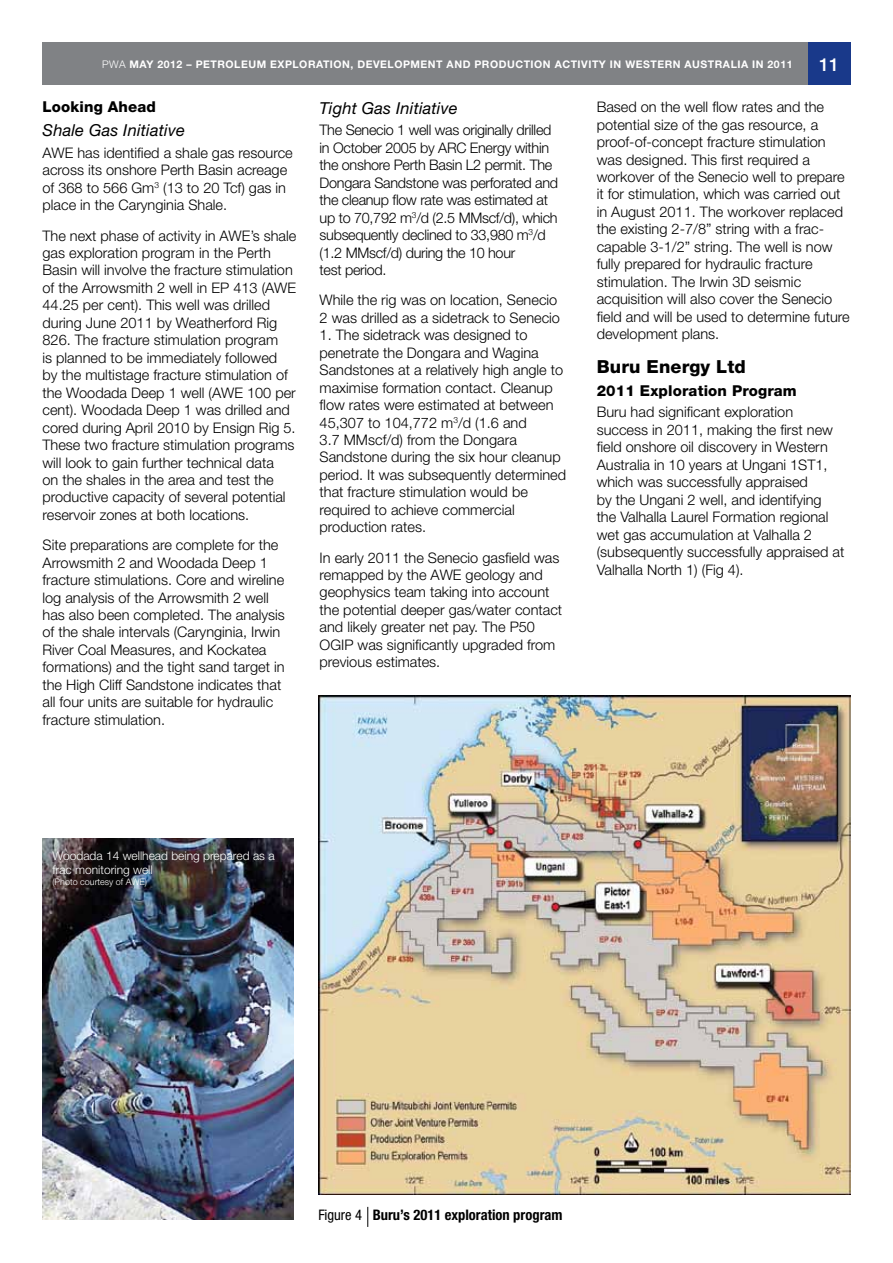
<style>
.page{position:relative;width:893px;height:1263px;background:#fff}
.page>*{position:absolute;margin:0;border:0;box-sizing:border-box;transform-origin:0 0}
.t1{font:800 18px "Helvetica Neue";letter-spacing:.01em;color:#000}
.t2{font:500 18px "Helvetica Neue";color:#fff}
.t3{font:italic 16.5px "Helvetica Neue";letter-spacing:.01em;color:#000}
.t4{font:800 15px "Helvetica Neue";letter-spacing:.01em;color:#000}
.t5{font:300 14.55px/17.4px "Helvetica Neue";color:#000}
.t6{font:300 14.55px/17.4px "Helvetica Neue";letter-spacing:-.02em;color:#000}
.t7{font:700 condensed 14.55px "Helvetica Neue";color:#000}
.t8{font:300 12px/14.4px "Helvetica Neue";color:#fff}
.t9{font:700 10.5px "Helvetica Neue";letter-spacing:.05em;color:#fff}
.t10{font:300 9px "Helvetica Neue";color:#fff}
.s1{font-weight:300}
.s2{font-weight:400}
</style>
<div class="page">
<div style="left:43px;top:43px;width:807px;height:42px;background:#808285"></div>
<div style="left:808px;top:43px;width:42px;height:42px;background:#19398a"></div>
<img style="left:43px;top:838px;width:250px;height:381px">
<img style="left:318px;top:696px;width:532px;height:499px">
<svg style="left:367px;top:1207px;width:1px;height:20px"></svg>
<p class="t9" style="left:102px;top:58px;width:692px"><span class="s1">PWA</span> MAY 2012 – PETROLEUM EXPLORATION, DEVELOPMENT AND PRODUCTION ACTIVITY IN WESTERN AUSTRALIA IN 2011</p>
<p class="t2" style="left:819px;top:54px;width:22px">11</p>
<p class="t4" style="left:43px;top:98px;width:115px">Looking Ahead</p>
<p class="t3" style="left:43px;top:120px;width:144px">Shale Gas Initiative</p>
<p class="t5" style="left:43px;top:144px;width:252px">AWE has identified a shale gas resource across its onshore Perth Basin acreage of 368 to 566 Gm<sup>3</sup> (13 to 20 Tcf) gas in place in the Carynginia Shale.</p>
<p class="t5" style="left:43px;top:226px;width:255px">The next phase of activity in AWE’s shale gas exploration program in the Perth Basin will involve the fracture stimulation of the Arrowsmith 2 well in EP 413 (AWE 44.25 per cent). This well was drilled during June 2011 by Weatherford Rig 826. The fracture stimulation program<br>is planned to be immediately followed<br>by the multistage fracture stimulation of the Woodada Deep 1 well (AWE 100 per cent). Woodada Deep 1 was drilled and cored during April 2010 by Ensign Rig 5.<br>These two fracture stimulation programs will look to gain further technical data<br>on the shales in the area and test the productive capacity of several potential reservoir zones at both locations.</p>
<p class="t5" style="left:43px;top:536px;width:244px">Site preparations are complete for the Arrowsmith 2 and Woodada Deep 1 fracture stimulations. Core and wireline log analysis of the Arrowsmith 2 well has also been completed. The analysis of the shale intervals (Carynginia, Irwin River Coal Measures, and Kockatea formations) and the tight sand target in the High Cliff Sandstone indicates that all four units are suitable for hydraulic fracture stimulation.</p>
<p class="t3" style="left:320px;top:98px;width:140px">Tight Gas Initiative</p>
<p class="t6" style="left:320px;top:121px;width:240px">The Senecio 1 well was originally drilled in October 2005 by ARC Energy within the onshore Perth Basin L2 permit. The Dongara Sandstone was perforated and the cleanup flow rate was estimated at up to 70,792 m<sup>3</sup>/d (2.5 MMscf/d), which subsequently declined to 33,980 m<sup>3</sup>/d (1.2 MMscf/d) during the 10 hour<br>test period.</p>
<p class="t5" style="left:320px;top:291px;width:242px">While the rig was on location, Senecio<br>2 was drilled as a sidetrack to Senecio</p>
<p class="t5" style="left:320px;top:326px;width:248px">1. The sidetrack was designed to penetrate the Dongara and Wagina Sandstones at a relatively high angle to maximise formation contact. Cleanup flow rates were estimated at between 45,307 to 104,772 m<sup>3</sup>/d (1.6 and<br>3.7 MMscf/d) from the Dongara Sandstone during the six hour cleanup period. It was subsequently determined that fracture stimulation would be required to achieve commercial production rates.</p>
<p class="t5" style="left:320px;top:548px;width:244px">In early 2011 the Senecio gasfield was remapped by the AWE geology and geophysics team taking into account the potential deeper gas/water contact and likely greater net pay. The P50<br>OGIP was significantly upgraded from previous estimates.</p>
<p class="t5" style="left:597px;top:98px;width:255px">Based on the well flow rates and the potential size of the gas resource, a proof-of-concept fracture stimulation was designed. This first required a workover of the Senecio well to prepare it for stimulation, which was carried out in August 2011. The workover replaced the existing 2-7/8” string with a frac&shy;capable 3-1/2” string. The well is now fully prepared for hydraulic fracture stimulation. The Irwin 3D seismic acquisition will also cover the Senecio field and will be used to determine future development plans.</p>
<p class="t1" style="left:597px;top:356px;width:151px">Buru Energy Ltd</p>
<p class="t4" style="left:597px;top:381px;width:202px">2011 Exploration Program</p>
<p class="t5" style="left:597px;top:403px;width:249px">Buru had significant exploration success in 2011, making the first new field onshore oil discovery in Western Australia in 10 years at Ungani 1ST1, which was successfully appraised<br>by the Ungani 2 well, and identifying the Valhalla Laurel Formation regional wet gas accumulation at Valhalla 2 (subsequently successfully appraised at Valhalla North 1) (Fig 4).</p>
<p class="t8" style="left:52px;top:848px;width:224px">Woodada 14 wellhead being prepared as a frac monitoring well</p>
<p class="t10" style="left:52px;top:876px;width:96px">(Photo courtesy of AWE)</p>
<p class="t7" style="left:318px;top:1206px;width:246px"><span class="s2">Figure 4</span> Buru’s 2011 exploration program</p>
</div>
